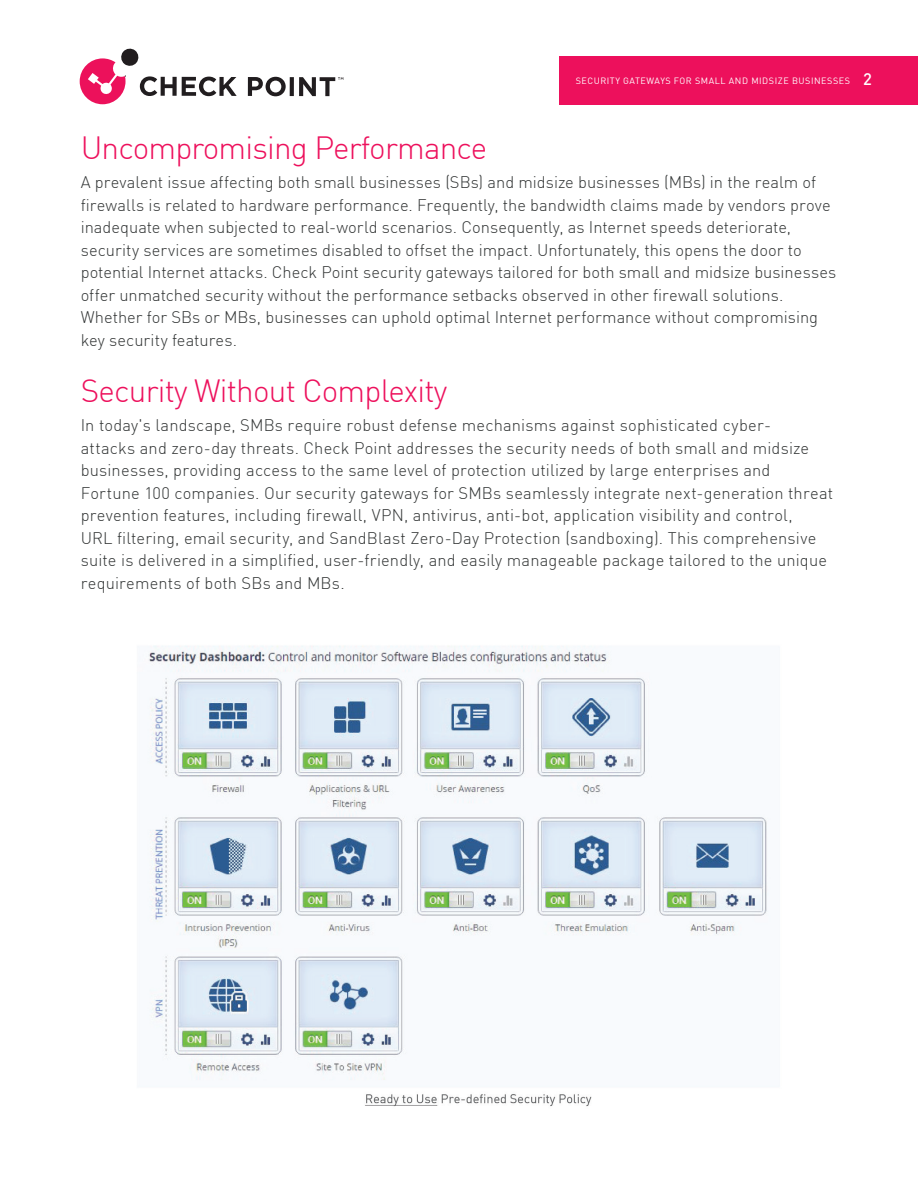
<style>
.page{position:relative;width:918px;height:1188px;background:#fff}
.page>*{position:absolute;margin:0;border:0;box-sizing:border-box;transform-origin:0 0}
.t1{font:300 31.5px "DIN Pro";letter-spacing:-.025em;color:#ed105c}
.t2{font:300 16.5px/22.5px "DIN Pro";letter-spacing:.005em;color:#313434}
.t3{font:9px "DIN Pro";letter-spacing:.06em;color:#fff}
.s1{font-weight:500;font-size:16.5px}
</style>
<div class="page">
<svg style="left:248px;top:77px;width:38px;height:19px"></svg>
<svg style="left:290px;top:77px;width:4px;height:19px"></svg>
<svg style="left:80px;top:48px;width:157px;height:56px"></svg>
<svg style="left:299px;top:77px;width:44px;height:19px"></svg>
<div style="left:559px;top:56px;width:359px;height:49px;background:#ed105c"></div>
<img style="left:148px;top:645px;width:620px;height:462px">
<p class="t3" style="left:576px;top:74px;width:298px">SECURITY GATEWAYS FOR SMALL AND MIDSIZE BUSINESSES <span class="s1">2</span></p>
<h1 class="t1" style="left:81px;top:124px;width:408px">Uncompromising Performance</h1>
<p class="t2" style="left:81px;top:170px;width:757px">A prevalent issue affecting both small businesses (SBs) and midsize businesses (MBs) in the realm of firewalls is related to hardware performance. Frequently, the bandwidth claims made by vendors prove inadequate when subjected to real-world scenarios. Consequently, as Internet speeds deteriorate, security services are sometimes disabled to offset the impact. Unfortunately, this opens the door to potential Internet attacks. Check Point security gateways tailored for both small and midsize businesses offer unmatched security without the performance setbacks observed in other firewall solutions.<br>Whether for SBs or MBs, businesses can uphold optimal Internet performance without compromising key security features.</p>
<h1 class="t1" style="left:81px;top:367px;width:368px">Security Without Complexity</h1>
<p class="t2" style="left:81px;top:413px;width:754px">In today's landscape, SMBs require robust defense mechanisms against sophisticated cyber-<br>attacks and zero-day threats. Check Point addresses the security needs of both small and midsize businesses, providing access to the same level of protection utilized by large enterprises and Fortune 100 companies. Our security gateways for SMBs seamlessly integrate next-generation threat prevention features, including firewall, VPN, antivirus, anti-bot, application visibility and control,<br>URL filtering, email security, and SandBlast Zero-Day Protection (sandboxing). This comprehensive suite is delivered in a simplified, user-friendly, and easily manageable package tailored to the unique requirements of both SBs and MBs.</p>
</div>
